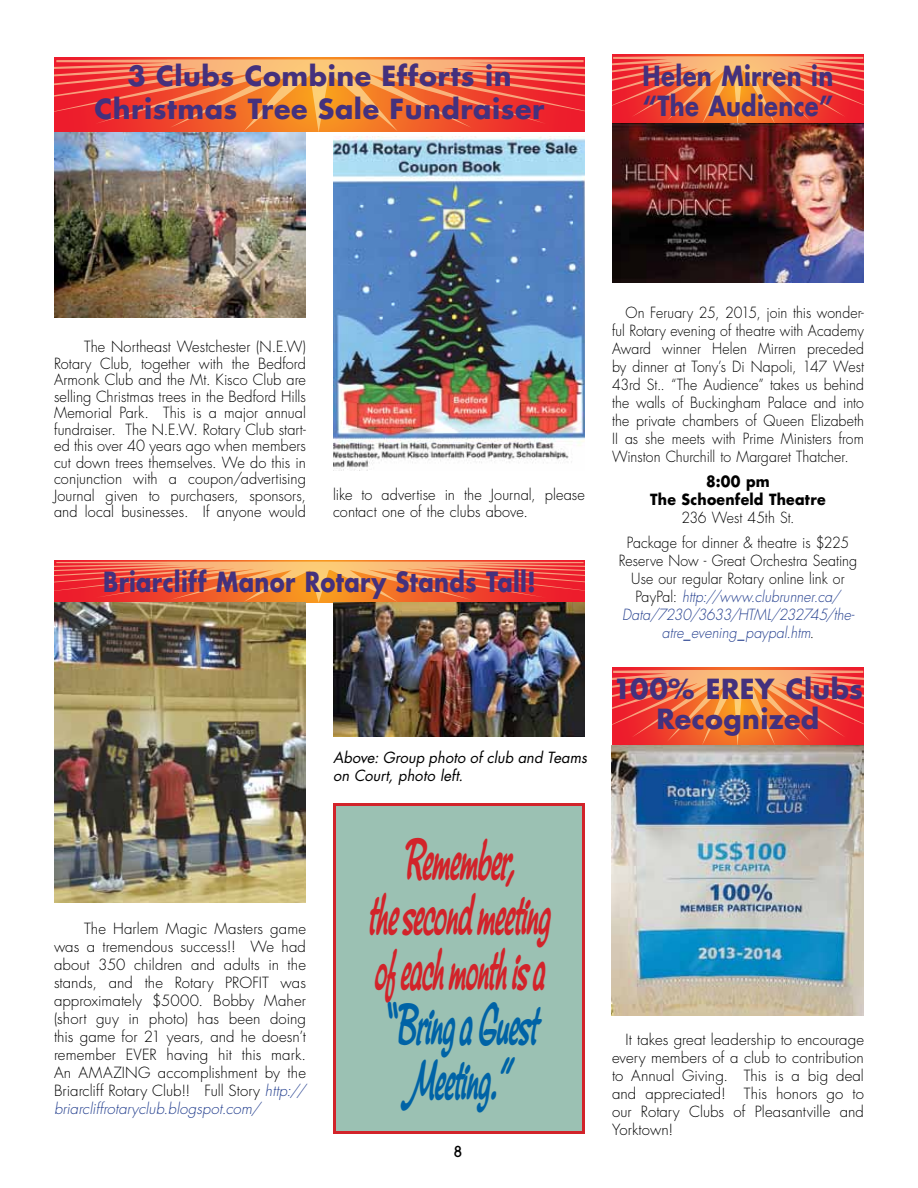
<style>
.page{position:relative;width:918px;height:1188px;background:#fff}
.page>*{position:absolute;margin:0;border:0;box-sizing:border-box;transform-origin:0 0}
.t1{font:700 52.5px/55.2px "Montauk";letter-spacing:.005em;color:#d2232a;text-align:center;scale:.57 1}
.t2{font:700 52.5px/55.2px "Montauk";color:#0063a6;text-align:center;scale:.57 1}
.t3{font:700 27px/30px "Futura";letter-spacing:.02em;color:#44317d;text-align:center}
.t4{font:700 27px/30px "Futura";letter-spacing:.02em;color:#44317d;scale:.84 1}
.t5{font:300 15px/18px "Futura";letter-spacing:.005em;color:#000;text-align:justify}
.t6{font:300 15px/18px "Futura";letter-spacing:.005em;color:#000;text-align:justify;scale:.94 1}
.t7{font:italic 300 15px/18px "Futura";color:#25408f;text-align:center;scale:.94 1}
.t8{font:italic 15px/18px "Futura";color:#000}
.t9{font:700 15px/18px "Futura";letter-spacing:.015em;color:#000;text-align:center;scale:.94 1}
.t10{font:500 15px "Avant Garde";color:#000}
.s1{font-style:italic;color:#25408f}
.s2{font-style:normal;color:#000}
</style>
<div class="page">
<svg style="left:612px;top:667px;width:252px;height:3px"></svg>
<svg style="left:612px;top:670px;width:252px;height:75px"></svg>
<svg style="left:54px;top:57px;width:531px;height:2px"></svg>
<svg style="left:54px;top:59px;width:531px;height:74px"></svg>
<img style="left:54px;top:133px;width:252px;height:185px">
<img style="left:333px;top:136px;width:252px;height:335px">
<svg style="left:612px;top:54px;width:252px;height:2px"></svg>
<svg style="left:612px;top:56px;width:252px;height:68px"></svg>
<img style="left:612px;top:124px;width:252px;height:159px">
<div style="left:334px;top:805px;width:250px;height:327px;background:#9bc1b3"></div>
<div style="left:333px;top:803px;width:252px;height:331px;border:3px solid #d2232a"></div>
<svg style="left:54px;top:560px;width:531px;height:2px"></svg>
<svg style="left:54px;top:562px;width:531px;height:41px"></svg>
<img style="left:54px;top:603px;width:252px;height:300px">
<img style="left:333px;top:603px;width:252px;height:134px">
<img style="left:612px;top:745px;width:252px;height:270px">
<h2 class="t3" style="left:95px;top:59px;width:451px;line-height:32.4px">3 Clubs Combine Efforts in<br>Christmas Tree Sale Fundraiser</h2>
<h2 class="t4" style="left:643px;top:60px;width:229px">Helen Mirren in “The Audience”</h2>
<p class="t5" style="left:54px;top:339px;width:254px;line-height:16.5px;text-indent:30px">The Northeast Westchester (N.E.W)<br>Rotary Club, together with the Bedford Armonk Club and the Mt. Kisco Club are selling Christmas trees in the Bedford Hills Memorial Park. This is a major annual fundraiser. The N.E.W. Rotary Club start&shy;ed this over 40 years ago when members cut down trees themselves. We do this in conjunction with a coupon/advertising Journal given to purchasers, sponsors, and local businesses. If anyone would</p>
<p class="t5" style="left:333px;top:487px;width:254px;line-height:16.5px">like to advertise in the Journal, please contact one of the clubs above.</p>
<h2 class="t4" style="left:103px;top:566px;width:517px">Briarcliff Manor Rotary Stands Tall!</h2>
<p class="t5" style="left:54px;top:920px;width:254px;text-indent:30px">The Harlem Magic Masters game was a tremendous success!! We had about 350 children and adults in the stands, and the Rotary PROFIT was approximately $5000. Bobby Maher (short guy in photo) has been doing this game for 21 years, and he doesn’t remember EVER having hit this mark.<br>An AMAZING accomplishment by the Briarcliff Rotary Club!! Full Story <span class="s1">http:// briarcliffrotaryclub.blogspot.com/</span></p>
<p class="t8" style="left:333px;top:749px;width:256px">Above: Group photo of club and Teams on Court, photo left.</p>
<h1 class="t1" style="left:369px;top:833px;width:319px">Remember,<br>the second meeting of each month is a</h1>
<h1 class="t2" style="left:382px;top:998px;width:272px">“Bring a Guest<br>Meeting.”</h1>
<p class="t10" style="left:454px;top:1142px;width:10px">8</p>
<p class="t6" style="left:612px;top:304px;width:270px;text-indent:13px">On Feruary 25, 2015, join this wonder&shy;ful Rotary evening of theatre with Academy Award winner Helen Mirren preceded by dinner at Tony’s Di Napoli, 147 West 43rd St.. “The Audience” takes us behind the walls of Buckingham Palace and into the private chambers of Queen Elizabeth II as she meets with Prime Ministers from Winston Churchill to Margaret Thatcher.</p>
<p class="t9" style="left:650px;top:472px;width:188px">8:00 pm<br>The Schoenfeld Theatre</p>
<p class="t6" style="left:627px;top:505px;width:238px;line-height:24.8px;text-align:center">236 West 45th St.<br>Package for dinner &amp; theatre is $225</p>
<p class="t7" style="left:619px;top:551px;width:255px"><span class="s2">Reserve Now - Great Orchestra Seating Use our regular Rotary online link or PayPal:</span> http://www.clubrunner.ca/ Data/7230/3633/HTML/232745/the&shy;atre_evening_paypal.htm<span class="s2">.</span></p>
<h2 class="t3" style="left:613px;top:673px;width:252px">100% EREY Clubs<br>Recognized</h2>
<p class="t5" style="left:612px;top:1031px;width:254px;text-indent:14px">It takes great leadership to encourage every members of a club to contribution to Annual Giving. This is a big deal and appreciated! This honors go to our Rotary Clubs of Pleasantville and Yorktown!</p>
</div>
